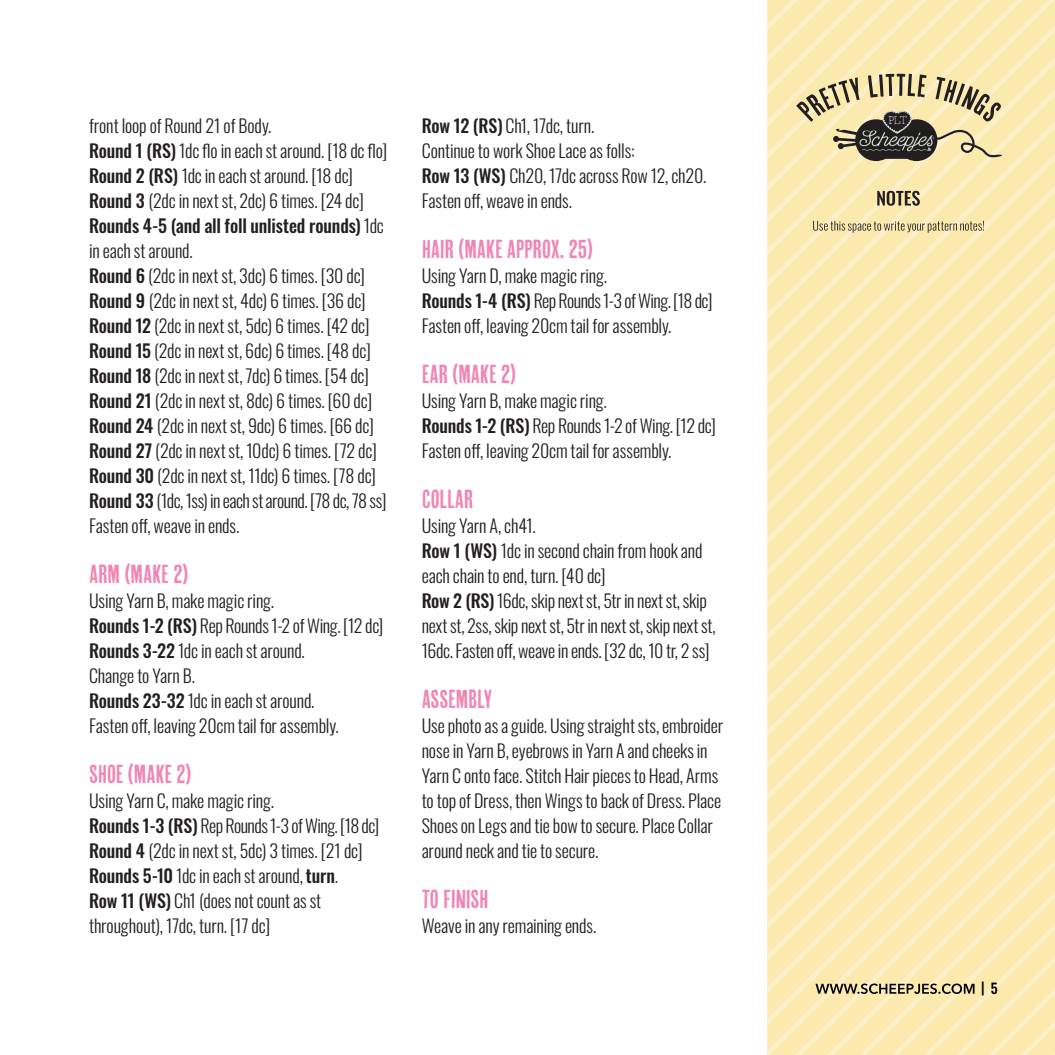
<style>
.page{position:relative;width:1055px;height:1055px;background:#fff}
.page>*{position:absolute;margin:0;border:0;box-sizing:border-box;transform-origin:0 0}
.t1{font:26px "Cheap Pine Sans";letter-spacing:-.015em;color:#f185b5}
.t2{font:18px/25px "Oswald";letter-spacing:-.01em;color:#231f20}
.t3{font:500 14px "Oswald";color:#000}
.t4{font:12px "Grandma";color:#fff}
.s1{font-weight:500}
</style>
<div class="page">
<svg style="left:767px;top:273px;width:270px;height:26px;fill:#fbe9ae"></svg>
<svg style="left:1037px;top:282px;width:17px;height:23px"></svg>
<svg style="left:767px;top:299px;width:270px;height:32px;fill:#fbe9ae"></svg>
<svg style="left:1037px;top:314px;width:17px;height:23px"></svg>
<svg style="left:767px;top:331px;width:270px;height:32px;fill:#fbe9ae"></svg>
<svg style="left:1037px;top:346px;width:17px;height:23px"></svg>
<svg style="left:767px;top:363px;width:270px;height:33px;fill:#fbe9ae"></svg>
<svg style="left:1037px;top:379px;width:17px;height:22px"></svg>
<svg style="left:767px;top:396px;width:270px;height:32px;fill:#fbe9ae"></svg>
<svg style="left:1037px;top:411px;width:17px;height:22px"></svg>
<svg style="left:767px;top:428px;width:270px;height:32px;fill:#fbe9ae"></svg>
<svg style="left:1037px;top:443px;width:17px;height:22px"></svg>
<svg style="left:767px;top:460px;width:270px;height:32px;fill:#fbe9ae"></svg>
<svg style="left:1037px;top:475px;width:17px;height:22px"></svg>
<svg style="left:767px;top:492px;width:270px;height:32px;fill:#fbe9ae"></svg>
<svg style="left:1037px;top:507px;width:17px;height:22px"></svg>
<svg style="left:767px;top:524px;width:270px;height:32px;fill:#fbe9ae"></svg>
<svg style="left:1037px;top:539px;width:17px;height:23px"></svg>
<svg style="left:767px;top:556px;width:270px;height:32px;fill:#fbe9ae"></svg>
<svg style="left:1037px;top:571px;width:17px;height:23px"></svg>
<svg style="left:767px;top:588px;width:270px;height:32px;fill:#fbe9ae"></svg>
<svg style="left:1037px;top:603px;width:17px;height:23px"></svg>
<svg style="left:767px;top:620px;width:270px;height:32px;fill:#fbe9ae"></svg>
<svg style="left:1037px;top:635px;width:17px;height:23px"></svg>
<svg style="left:767px;top:652px;width:270px;height:32px;fill:#fbe9ae"></svg>
<svg style="left:1037px;top:667px;width:17px;height:23px"></svg>
<svg style="left:767px;top:684px;width:270px;height:32px;fill:#fbe9ae"></svg>
<svg style="left:1037px;top:699px;width:17px;height:23px"></svg>
<svg style="left:767px;top:716px;width:270px;height:32px;fill:#fbe9ae"></svg>
<svg style="left:1037px;top:731px;width:17px;height:23px"></svg>
<svg style="left:767px;top:748px;width:270px;height:15px;fill:#fbe9ae"></svg>
<svg style="left:767px;top:763px;width:287px;height:291px;fill:#fbe9ae"></svg>
<svg style="left:780px;top:780px;width:257px;height:257px;fill:#fbe9ae"></svg>
<svg style="left:795px;top:795px;width:259px;height:259px;fill:#fbe9ae"></svg>
<svg style="left:812px;top:812px;width:225px;height:225px;fill:#fbe9ae"></svg>
<svg style="left:827px;top:827px;width:227px;height:17px;fill:#fbe9ae"></svg>
<svg style="left:767px;top:0;width:287px;height:273px"></svg>
<svg style="left:815px;top:844px;width:239px;height:210px"></svg>
<p class="t2" style="left:89px;top:111px;width:300px">front loop of Round 21 of Body.<br><span class="s1">Round 1 (RS)</span> 1dc flo in each st around. [18 dc flo] <span class="s1">Round 2 (RS)</span> 1dc in each st around. [18 dc] <span class="s1">Round 3</span> (2dc in next st, 2dc) 6 times. [24 dc] <span class="s1">Rounds 4-5 (and all foll unlisted rounds)</span> 1dc in each st around.<br><span class="s1">Round 6</span> (2dc in next st, 3dc) 6 times. [30 dc] <span class="s1">Round 9</span> (2dc in next st, 4dc) 6 times. [36 dc] <span class="s1">Round 12</span> (2dc in next st, 5dc) 6 times. [42 dc] <span class="s1">Round 15</span> (2dc in next st, 6dc) 6 times. [48 dc] <span class="s1">Round 18</span> (2dc in next st, 7dc) 6 times. [54 dc] <span class="s1">Round 21</span> (2dc in next st, 8dc) 6 times. [60 dc] <span class="s1">Round 24</span> (2dc in next st, 9dc) 6 times. [66 dc] <span class="s1">Round 27</span> (2dc in next st, 10dc) 6 times. [72 dc] <span class="s1">Round 30</span> (2dc in next st, 11dc) 6 times. [78 dc] <span class="s1">Round 33</span> (1dc, 1ss) in each st around. [78 dc, 78 ss] Fasten off, weave in ends.</p>
<h1 class="t1" style="left:89px;top:559px;width:101px">ARM (MAKE 2)</h1>
<p class="t2" style="left:89px;top:586px;width:296px">Using Yarn B, make magic ring.<br><span class="s1">Rounds 1-2 (RS)</span> Rep Rounds 1-2 of Wing. [12 dc] <span class="s1">Rounds 3-22</span> 1dc in each st around.<br>Change to Yarn B.<br><span class="s1">Rounds 23-32</span> 1dc in each st around.<br>Fasten off, leaving 20cm tail for assembly.</p>
<h1 class="t1" style="left:89px;top:759px;width:104px">SHOE (MAKE 2)</h1>
<p class="t2" style="left:89px;top:786px;width:292px">Using Yarn C, make magic ring.<br><span class="s1">Rounds 1-3 (RS)</span> Rep Rounds 1-3 of Wing. [18 dc] <span class="s1">Round 4</span> (2dc in next st, 5dc) 3 times. [21 dc] <span class="s1">Rounds 5-10</span> 1dc in each st around, <span class="s1">turn</span>.<br><span class="s1">Row 11 (WS)</span> Ch1 (does not count as st throughout), 17dc, turn. [17 dc]</p>
<p class="t2" style="left:422px;top:111px;width:286px"><span class="s1">Row 12 (RS)</span> Ch1, 17dc, turn.<br>Continue to work Shoe Lace as folls:<br><span class="s1">Row 13 (WS)</span> Ch20, 17dc across Row 12, ch20.<br>Fasten off, weave in ends.</p>
<h1 class="t1" style="left:422px;top:234px;width:173px">HAIR (MAKE APPROX. 25)</h1>
<p class="t2" style="left:422px;top:261px;width:292px">Using Yarn D, make magic ring.<br><span class="s1">Rounds 1-4 (RS)</span> Rep Rounds 1-3 of Wing. [18 dc]<br>Fasten off, leaving 20cm tail for assembly.</p>
<h1 class="t1" style="left:422px;top:359px;width:96px">EAR (MAKE 2)</h1>
<p class="t2" style="left:422px;top:386px;width:296px">Using Yarn B, make magic ring.<br><span class="s1">Rounds 1-2 (RS)</span> Rep Rounds 1-2 of Wing. [12 dc]<br>Fasten off, leaving 20cm tail for assembly.</p>
<h1 class="t1" style="left:422px;top:484px;width:54px">COLLAR</h1>
<p class="t2" style="left:422px;top:511px;width:295px">Using Yarn A, ch41.<br><span class="s1">Row 1 (WS)</span> 1dc in second chain from hook and each chain to end, turn. [40 dc]<br><span class="s1">Row 2 (RS)</span> 16dc, skip next st, 5tr in next st, skip next st, 2ss, skip next st, 5tr in next st, skip next st, 16dc. Fasten off, weave in ends. [32 dc, 10 tr, 2 ss]</p>
<h1 class="t1" style="left:422px;top:684px;width:72px">ASSEMBLY</h1>
<p class="t2" style="left:422px;top:711px;width:303px">Use photo as a guide. Using straight sts, embroider nose in Yarn B, eyebrows in Yarn A and cheeks in Yarn C onto face. Stitch Hair pieces to Head, Arms to top of Dress, then Wings to back of Dress. Place Shoes on Legs and tie bow to secure. Place Collar around neck and tie to secure.</p>
<h1 class="t1" style="left:422px;top:884px;width:68px">tO FINISH</h1>
<p class="t2" style="left:422px;top:911px;width:176px">Weave in any remaining ends.</p>
<p class="t4" style="left:888px;top:114px;width:20px">PLT</p>
<p class="t3" style="left:981px;top:980px;width:18px">| 5</p>
</div>
